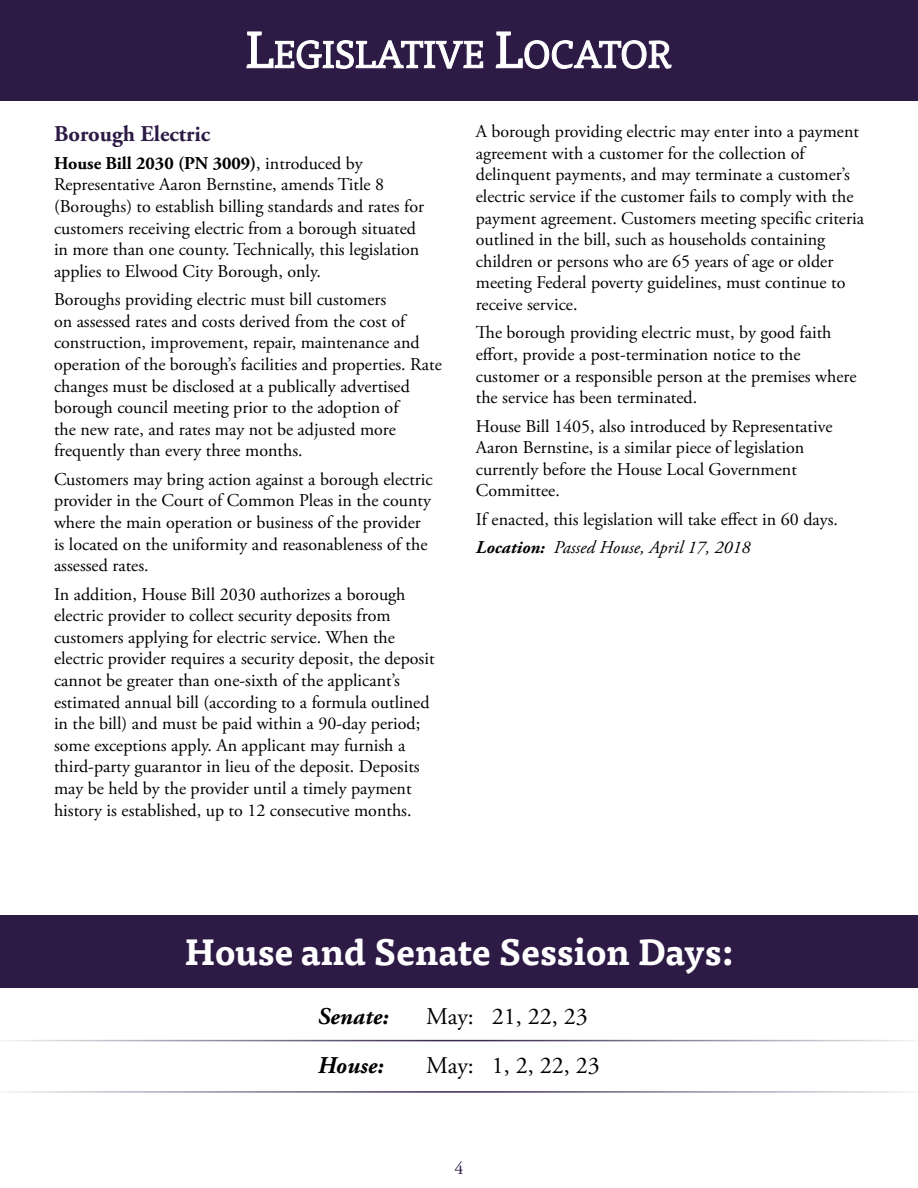
<style>
.page{position:relative;width:918px;height:1188px;background:#fff}
.page>*{position:absolute;margin:0;border:0;box-sizing:border-box;transform-origin:0 0}
.t1{font:700 36px "Tisa Pro";color:#fff}
.t2{font:24px "Adobe Garamond Pro";color:#000}
.t3{font:italic 700 24px "Adobe Garamond Pro";color:#000}
.t4{font:700 22.5px "Adobe Garamond Pro";color:#2d1b46}
.t5{font:18px/21.6px "Adobe Garamond Pro";color:#000}
.t6{font:18px "Adobe Garamond Pro";color:#2d1b46}
.s1{font-weight:700}
.s2{font-weight:700;font-style:italic}
.s3{font-style:italic}
</style>
<div class="page">
<div style="left:0;top:0;width:918px;height:100px;background:#2d1b46"></div>
<svg style="left:246px;top:31px;width:238px;height:38px"></svg>
<svg style="left:495px;top:31px;width:177px;height:38px"></svg>
<svg style="left:1px;top:1040px;width:917px;height:53px"></svg>
<div style="left:0;top:916px;width:918px;height:72px;background:#2d1b46"></div>
<p class="t4" style="left:54px;top:120px;width:158px">Borough Electric</p>
<p class="t5" style="left:54px;top:153px;width:372px"><span class="s1">House Bill 2030 (PN 3009)</span>, introduced by Representative Aaron Bernstine, amends Title 8 (Boroughs) to establish billing standards and rates for customers receiving electric from a borough situated in more than one county. Technically, this legislation applies to Elwood City Borough, only.</p>
<p class="t5" style="left:54px;top:289px;width:389px">Boroughs providing electric must bill customers<br>on assessed rates and costs derived from the cost of construction, improvement, repair, maintenance and operation of the borough’s facilities and properties. Rate changes must be disclosed at a publically advertised borough council meeting prior to the adoption of<br>the new rate, and rates may not be adjusted more frequently than every three months.</p>
<p class="t5" style="left:54px;top:469px;width:380px">Customers may bring action against a borough electric provider in the Court of Common Pleas in the county where the main operation or business of the provider is located on the uniformity and reasonableness of the assessed rates.</p>
<p class="t5" style="left:54px;top:584px;width:382px">In addition, House Bill 2030 authorizes a borough electric provider to collect security deposits from customers applying for electric service. When the electric provider requires a security deposit, the deposit cannot be greater than one-sixth of the applicant’s estimated annual bill (according to a formula outlined in the bill) and must be paid within a 90-day period; some exceptions apply. An applicant may furnish a third-party guarantor in lieu of the deposit. Deposits may be held by the provider until a timely payment history is established, up to 12 consecutive months.</p>
<p class="t5" style="left:476px;top:121px;width:390px">A borough providing electric may enter into a payment agreement with a customer for the collection of delinquent payments, and may terminate a customer’s electric service if the customer fails to comply with the payment agreement. Customers meeting specific criteria outlined in the bill, such as households containing children or persons who are 65 years of age or older meeting Federal poverty guidelines, must continue to receive service.</p>
<p class="t5" style="left:476px;top:323px;width:382px">The borough providing electric must, by good faith effort, provide a post-termination notice to the customer or a responsible person at the premises where the service has been terminated.</p>
<p class="t5" style="left:476px;top:416px;width:358px">House Bill 1405, also introduced by Representative Aaron Bernstine, is a similar piece of legislation currently before the House Local Government Committee.</p>
<p class="t5" style="left:476px;top:505px;width:364px;line-height:28.3px">If enacted, this legislation will take effect in 60 days.<br><span class="s2">Location:</span> <span class="s3">Passed House, April 17, 2018</span></p>
<h1 class="t1" style="left:184px;top:923px;width:551px">House and Senate Session Days:</h1>
<h2 class="t3" style="left:318px;top:1002px;width:75px">Senate:</h2>
<h2 class="t2" style="left:426px;top:1002px;width:163px">May: 21, 22, 23</h2>
<h2 class="t3" style="left:318px;top:1052px;width:70px">House:</h2>
<h2 class="t2" style="left:426px;top:1051px;width:175px">May: 1, 2, 22, 23</h2>
<p class="t6" style="left:454px;top:1158px;width:10px">4</p>
</div>
